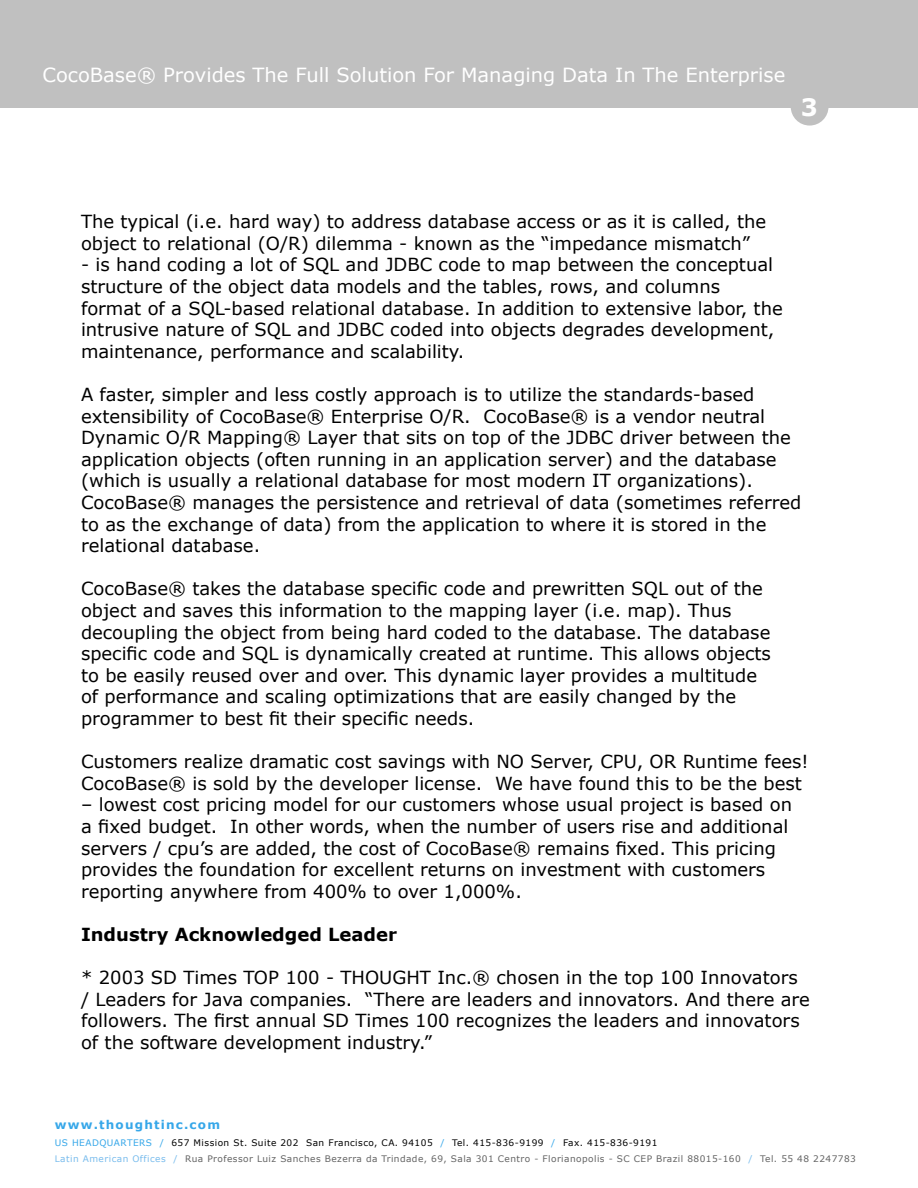
<style>
.page{position:relative;width:918px;height:1188px;background:#fff}
.page>*{position:absolute;margin:0;border:0;box-sizing:border-box;transform-origin:0 0}
.t1{font:700 24px "Verdana";color:#fff}
.t2{font:19.5px "Verdana";color:#fff}
.t3{font:18px/21.6px "Verdana";color:#000}
.heading_1{font:700 18px "Verdana";color:#000}
.t4{font:700 12px "Verdana";letter-spacing:.1em;color:#36a7e9}
.t5{font:9px/16.5px "Verdana";letter-spacing:.05em;color:#636363}
.s1{color:#36a7e9}
.s2{color:#000}
.s3{color:#79bced}
</style>
<div class="page">
<div style="left:0;top:0;width:918px;height:108px;background:#c0c0c0"></div>
<div style="left:791px;top:88px;width:38px;height:38px;background:#c0c0c0;border-radius:50%"></div>
<p class="t2" style="left:42px;top:63px;width:744px">CocoBase® Provides The Full Solution For Managing Data In The Enterprise</p>
<h1 class="t1" style="left:801px;top:92px;width:19px">3</h1>
<p class="t3" style="left:81px;top:210px;width:687px">The typical (i.e. hard way) to address database access or as it is called, the object to relational (O/R) dilemma - known as the “impedance mismatch”</p>
<p class="t3" style="left:81px;top:254px;width:703px">- is hand coding a lot of SQL and JDBC code to map between the conceptual structure of the object data models and the tables, rows, and columns format of a SQL-based relational database. In addition to extensive labor, the intrusive nature of SQL and JDBC coded into objects degrades development, maintenance, performance and scalability.</p>
<p class="t3" style="left:81px;top:383px;width:722px">A faster, simpler and less costly approach is to utilize the standards-based extensibility of CocoBase® Enterprise O/R. CocoBase® is a vendor neutral Dynamic O/R Mapping® Layer that sits on top of the JDBC driver between the application objects (often running in an application server) and the database (which is usually a relational database for most modern IT organizations).<br>CocoBase® manages the persistence and retrieval of data (sometimes referred to as the exchange of data) from the application to where it is stored in the relational database.</p>
<p class="t3" style="left:81px;top:578px;width:691px">CocoBase® takes the database specific code and prewritten SQL out of the object and saves this information to the mapping layer (i.e. map). Thus decoupling the object from being hard coded to the database. The database specific code and SQL is dynamically created at runtime. This allows objects to be easily reused over and over. This dynamic layer provides a multitude of performance and scaling optimizations that are easily changed by the programmer to best fit their specific needs.</p>
<p class="t3" style="left:81px;top:750px;width:729px">Customers realize dramatic cost savings with NO Server, CPU, OR Runtime fees!<br>CocoBase® is sold by the developer license. We have found this to be the best</p>
<p class="t3" style="left:81px;top:794px;width:713px">– lowest cost pricing model for our customers whose usual project is based on a fixed budget. In other words, when the number of users rise and additional servers / cpu’s are added, the cost of CocoBase® remains fixed. This pricing provides the foundation for excellent returns on investment with customers reporting anywhere from 400% to over 1,000%.</p>
<p class="heading_1" style="left:81px;top:923px;width:318px">Industry Acknowledged Leader</p>
<p class="t3" style="left:81px;top:966px;width:731px">* 2003 SD Times TOP 100 - THOUGHT Inc.® chosen in the top 100 Innovators / Leaders for Java companies. “There are leaders and innovators. And there are followers. The first annual SD Times 100 recognizes the leaders and innovators of the software development industry.”</p>
<p class="t4" style="left:55px;top:1117px;width:167px">www.thoughtinc.com</p>
<p class="t5" style="left:55px;top:1134px;width:803px"><span class="s1">US HEADQUARTERS /</span> <span class="s2">657 Mission St. Suite 202 San Francisco, CA. 94105</span> <span class="s1">/</span> <span class="s2">Tel. 415-836-9199</span> <span class="s1">/</span> <span class="s2">Fax. 415-836-9191<br></span><span class="s3">Latin American Offices /</span> Rua Professor Luiz Sanches Bezerra da Trindade, 69, Sala 301 Centro - Florianopolis - SC CEP Brazil 88015-160 <span class="s3">/</span> Tel. 55 48 2247783</p>
</div>
